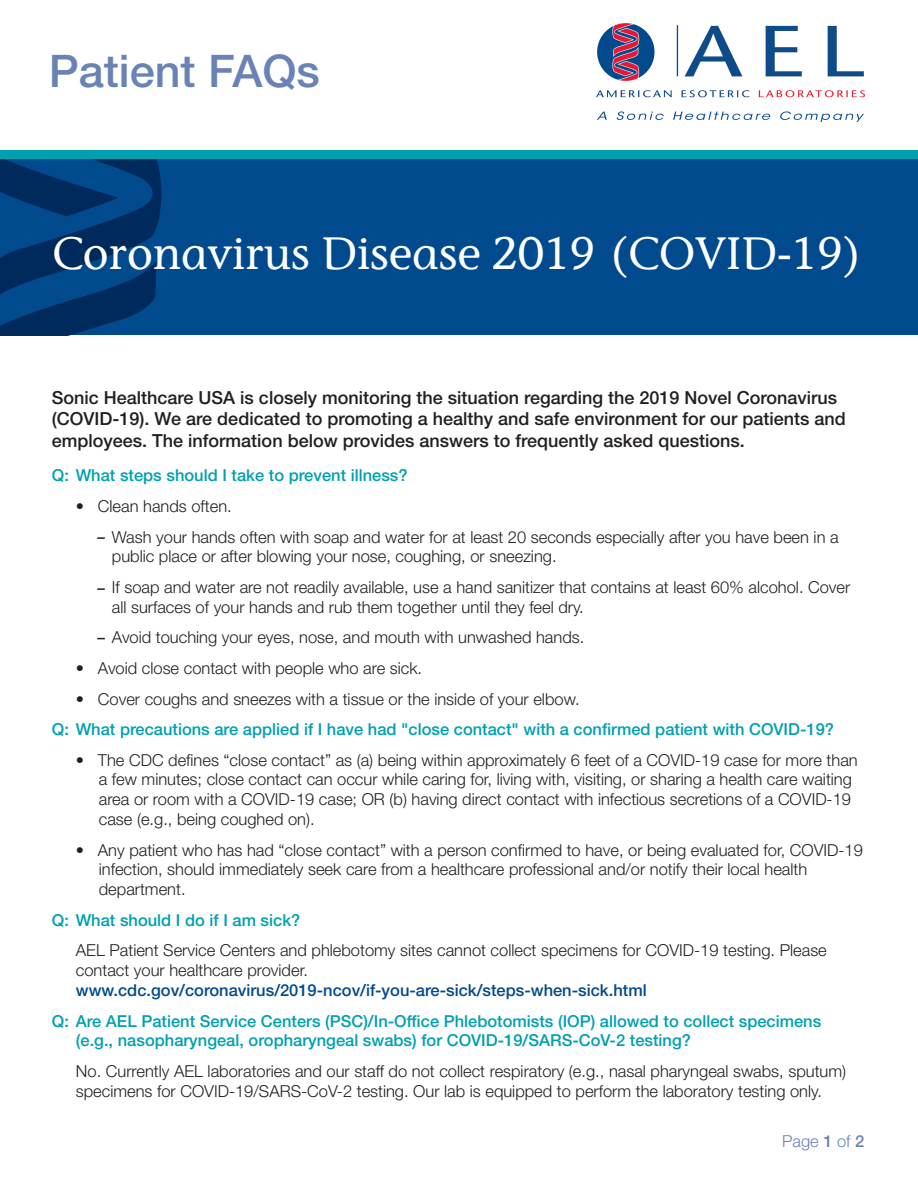
<style>
.page{position:relative;width:918px;height:1188px;background:#fff}
.page>*{position:absolute;margin:0;border:0;box-sizing:border-box;transform-origin:0 0}
.t1{font:500 45px "Stone Inf ITC";color:#fff}
.t2{font:500 45px "Helvetica Neue LT Std";color:#6983b5}
.t3{font:500 18px/21.6px "Helvetica Neue LT Std";color:#231f20}
.t4{font:300 16.5px/19.8px "Helvetica Neue LT Std";color:#231f20}
.t5{font:500 16.5px/19.8px "Helvetica Neue LT Std";color:#00a0b0}
.t6{font:500 16.5px "Helvetica Neue LT Std";color:#004a8d}
.t7{font:300 16.5px "Helvetica Neue LT Std";color:#6983b5}
.s1{font-weight:500}
</style>
<div class="page">
<div style="left:0;top:159px;width:918px;height:176px;background:#004a8d"></div>
<svg style="left:0;top:159px;width:161px;height:176px"></svg>
<div style="left:0;top:150px;width:918px;height:9px;background:#00a0b0"></div>
<svg style="left:97px;top:537px;width:8px;height:2px"></svg>
<svg style="left:97px;top:588px;width:8px;height:2px"></svg>
<img style="left:596px;top:23px;width:269px;height:98px">
<h1 class="t2" style="left:49px;top:44px;width:272px">Patient FAQs</h1>
<h1 class="t1" style="left:52px;top:226px;width:813px">Coronavirus Disease 2019 (COVID-19)</h1>
<p class="t3" style="left:52px;top:387px;width:795px">Sonic Healthcare USA is closely monitoring the situation regarding the 2019 Novel Coronavirus (COVID-19). We are dedicated to promoting a healthy and safe environment for our patients and employees. The information below provides answers to frequently asked questions.</p>
<p class="t5" style="left:52px;top:465px;width:357px">Q: What steps should I take to prevent illness?</p>
<p class="t4" style="left:112px;top:490px;width:728px;line-height:30.6px;text-indent:-36px">• Clean hands often.<br>Wash your hands often with soap and water for at least 20 seconds especially after you have been in a</p>
<p class="t4" style="left:112px;top:541px;width:740px;line-height:30.6px">public place or after blowing your nose, coughing, or sneezing.<br>If soap and water are not readily available, use a hand sanitizer that contains at least 60% alcohol. Cover</p>
<p class="t4" style="left:112px;top:591px;width:474px;line-height:30.6px">all surfaces of your hands and rub them together until they feel dry.<br>Avoid touching your eyes, nose, and mouth with unwashed hands.</p>
<p class="t4" style="left:76px;top:658px;width:348px">• Avoid close contact with people who are sick.</p>
<p class="t4" style="left:76px;top:688px;width:505px">• Cover coughs and sneezes with a tissue or the inside of your elbow.</p>
<p class="t5" style="left:52px;top:719px;width:784px">Q: What precautions are applied if I have had "close contact" with a confirmed patient with COVID-19?</p>
<p class="t4" style="left:99px;top:750px;width:760px;text-indent:-23px">• The CDC defines “close contact” as (a) being within approximately 6 feet of a COVID-19 case for more than a few minutes; close contact can occur while caring for, living with, visiting, or sharing a health care waiting area or room with a COVID-19 case; OR (b) having direct contact with infectious secretions of a COVID-19 case (e.g., being coughed on).</p>
<p class="t4" style="left:99px;top:840px;width:766px;text-indent:-23px">• Any patient who has had “close contact” with a person confirmed to have, or being evaluated for, COVID-19 infection, should immediately seek care from a healthcare professional and/or notify their local health department.</p>
<p class="t5" style="left:52px;top:910px;width:250px">Q: What should I do if I am sick?</p>
<p class="t4" style="left:76px;top:940px;width:752px">AEL Patient Service Centers and phlebotomy sites cannot collect specimens for COVID-19 testing. Please contact your healthcare provider.</p>
<p class="t6" style="left:76px;top:980px;width:572px">www.cdc.gov/coronavirus/2019-ncov/if-you-are-sick/steps-when-sick.html</p>
<p class="t5" style="left:76px;top:1011px;width:747px;text-indent:-24px">Q: Are AEL Patient Service Centers (PSC)/In-Office Phlebotomists (IOP) allowed to collect specimens (e.g., nasopharyngeal, oropharyngeal swabs) for COVID-19/SARS-CoV-2 testing?</p>
<p class="t4" style="left:76px;top:1061px;width:772px">No. Currently AEL laboratories and our staff do not collect respiratory (e.g., nasal pharyngeal swabs, sputum) specimens for COVID-19/SARS-CoV-2 testing. Our lab is equipped to perform the laboratory testing only.</p>
<p class="t7" style="left:782px;top:1131px;width:84px">Page <span class="s1">1</span> of <span class="s1">2</span></p>
</div>
